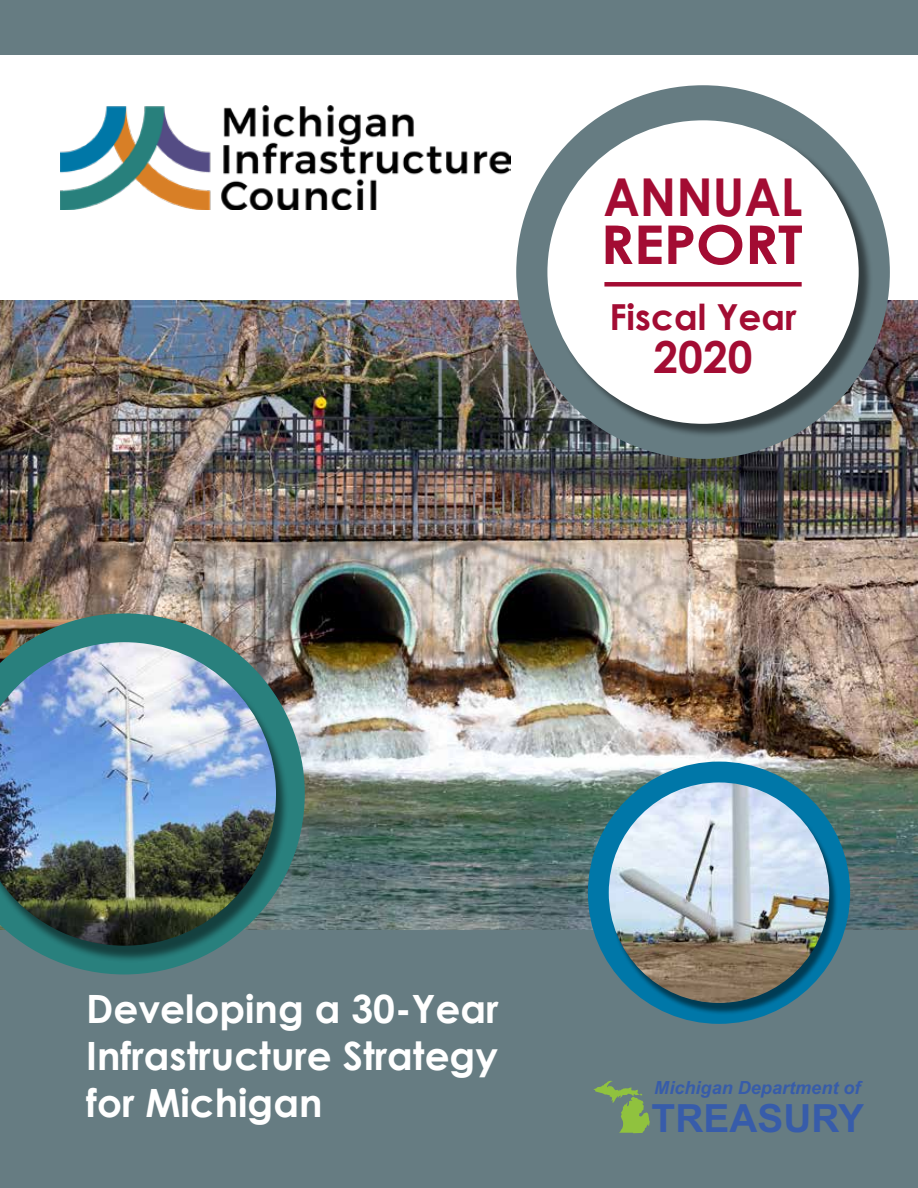
<style>
.page{position:relative;width:918px;height:1188px;background:#fff}
.page>*{position:absolute;margin:0;border:0;box-sizing:border-box;transform-origin:0 0}
.t1{font:700 53.55px "Century Gothic";letter-spacing:-.01em;color:#a30c33;scale:1.1 1}
.t2{font:700 52.2px "Century Gothic";color:#a30c33;scale:.94 1}
.t3{font:700 44.1px "Century Gothic";color:#a30c33}
.t4{font:700 39px/46.8px "Century Gothic";color:#fff;text-align:justify}
.t5{font:700 38.85px "Arial";color:#375caa}
.t6{font:700 35.85px "Century Gothic";color:#a30c33}
.t7{font:italic 700 18.15px "Arial";color:#375caa}
</style>
<div class="page">
<div style="left:0;top:603px;width:918px;height:585px;background:#667c82"></div>
<img style="left:0;top:301px;width:918px;height:629px">
<div style="left:0;top:0;width:918px;height:55px;background:#667c82"></div>
<svg style="left:593px;top:1081px;width:57px;height:52px"></svg>
<img style="left:60px;top:105px;width:450px;height:105px">
<div style="left:516px;top:85px;width:374px;height:374px;background:#667c82;border-radius:50%"></div>
<div style="left:549px;top:122px;width:324px;height:316px;background:#000;opacity:.5"></div>
<div style="left:547px;top:120px;width:312px;height:304px;background:#fff;border-radius:50%"></div>
<div style="left:604px;top:282px;width:198px;height:5px;background:#a30c33"></div>
<img style="left:0;top:613px;width:305px;height:361px">
<div style="left:0;top:646px;width:289px;height:317px;background:#000;opacity:.5"></div>
<img style="left:0;top:642px;width:276px;height:304px">
<div style="left:588px;top:762px;width:262px;height:262px;background:#0077a8;border-radius:50%"></div>
<div style="left:609px;top:786px;width:229px;height:229px;background:#000;opacity:.5"></div>
<img style="left:609px;top:782px;width:220px;height:221px;border-radius:110px">
<h2 class="t2" style="left:604px;top:157px;width:213px">ANNUAL</h2>
<h1 class="t1" style="left:600px;top:204px;width:185px">REPORT</h1>
<p class="t6" style="left:609px;top:290px;width:189px">Fiscal Year</p>
<p class="t3" style="left:654px;top:324px;width:100px">2020</p>
<p class="t4" style="left:86px;top:984px;width:414px">Developing a 30-Year Infrastructure Strategy for Michigan</p>
<p class="t7" style="left:654px;top:1075px;width:208px">Michigan Department of</p>
<p class="t5" style="left:652px;top:1091px;width:214px">TREASURY</p>
</div>
